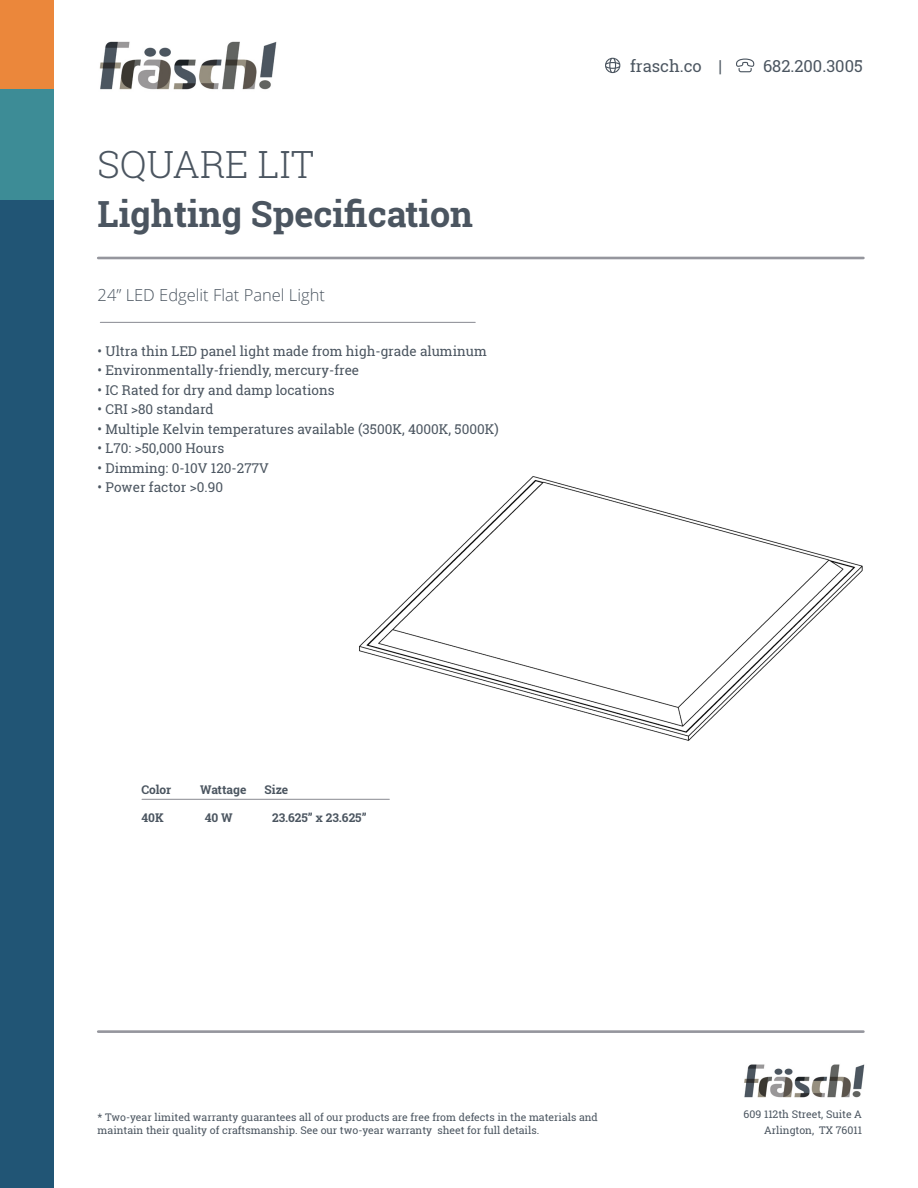
<style>
.page{position:relative;width:918px;height:1188px;background:#fff}
.page>*{position:absolute;margin:0;border:0;box-sizing:border-box;transform-origin:0 0}
.t1{font:300 37.5px "Roboto Slab";color:#4b5560}
.t2{font:700 36px "Roboto Slab";color:#4b5560}
.t3{font:300 16.5px "Open Sans";color:#4b5560}
.t4{font:16.5px "Roboto Slab";color:#4b5560}
.t5{font:13.5px "Roboto Slab";color:#4b5560}
.t6{font:700 12px "Roboto Slab";color:#4b5560}
.t7{font:10.5px/15.6px "Roboto Slab";color:#4b5560;text-align:right}
</style>
<div class="page">
<div style="left:0;top:123px;width:54px;height:1065px;background:#215575"></div>
<div style="left:0;top:2px;width:54px;height:198px;background:#3d8c96"></div>
<div style="left:0;top:0;width:54px;height:89px;background:#eb873b"></div>
<img style="left:744px;top:1064px;width:121px;height:34px">
<svg style="left:736px;top:59px;width:18px;height:13px"></svg>
<svg style="left:605px;top:58px;width:15px;height:15px"></svg>
<img style="left:99px;top:41px;width:178px;height:49px">
<hr style="left:98px;top:257px;width:765px;height:2px;background:#95969d">
<hr style="left:98px;top:1030px;width:765px;height:3px;background:#95969d">
<hr style="left:100px;top:322px;width:375px;height:1px;background:#95969d">
<hr style="left:142px;top:799px;width:247px;height:1px;background:#95969d">
<img style="left:359px;top:476px;width:504px;height:265px">
<p class="t1" style="left:98px;top:138px;width:218px">SQUARE LIT</p>
<p class="t2" style="left:98px;top:190px;width:377px">Lighting Specification</p>
<p class="t3" style="left:98px;top:284px;width:229px">24” LED Edgelit Flat Panel Light</p>
<p class="t5" style="left:98px;top:342px;width:391px">• Ultra thin LED panel light made from high-grade aluminum</p>
<p class="t5" style="left:98px;top:361px;width:263px">• Environmentally-friendly, mercury-free</p>
<p class="t5" style="left:98px;top:381px;width:238px">• IC Rated for dry and damp locations</p>
<p class="t5" style="left:98px;top:400px;width:117px">• CRI &gt;80 standard</p>
<p class="t5" style="left:98px;top:420px;width:403px">• Multiple Kelvin temperatures available (3500K, 4000K, 5000K)</p>
<p class="t5" style="left:98px;top:439px;width:128px">• L70: &gt;50,000 Hours</p>
<p class="t5" style="left:98px;top:459px;width:173px">• Dimming: 0-10V 120-277V</p>
<p class="t5" style="left:98px;top:478px;width:127px">• Power factor &gt;0.90</p>
<p class="t4" style="left:630px;top:54px;width:93px">frasch.co |</p>
<p class="t4" style="left:763px;top:54px;width:101px">682.200.3005</p>
<p class="t6" style="left:141px;top:781px;width:31px">Color</p>
<p class="t6" style="left:200px;top:781px;width:48px">Wattage</p>
<p class="t6" style="left:265px;top:781px;width:25px">Size</p>
<p class="t6" style="left:141px;top:809px;width:24px">40K</p>
<p class="t6" style="left:205px;top:809px;width:30px">40 W</p>
<p class="t6" style="left:272px;top:809px;width:96px">23.625” x 23.625”</p>
<p class="t7" style="left:98px;top:1110px;width:502px;line-height:13.5px;text-align:left">* Two-year limited warranty guarantees all of our products are free from defects in the materials and maintain their quality of craftsmanship. See our two-year warranty sheet for full details.</p>
<p class="t7" style="left:744px;top:1107px;width:120px">609 112th Street, Suite A<br>Arlington, TX 76011</p>
</div>
